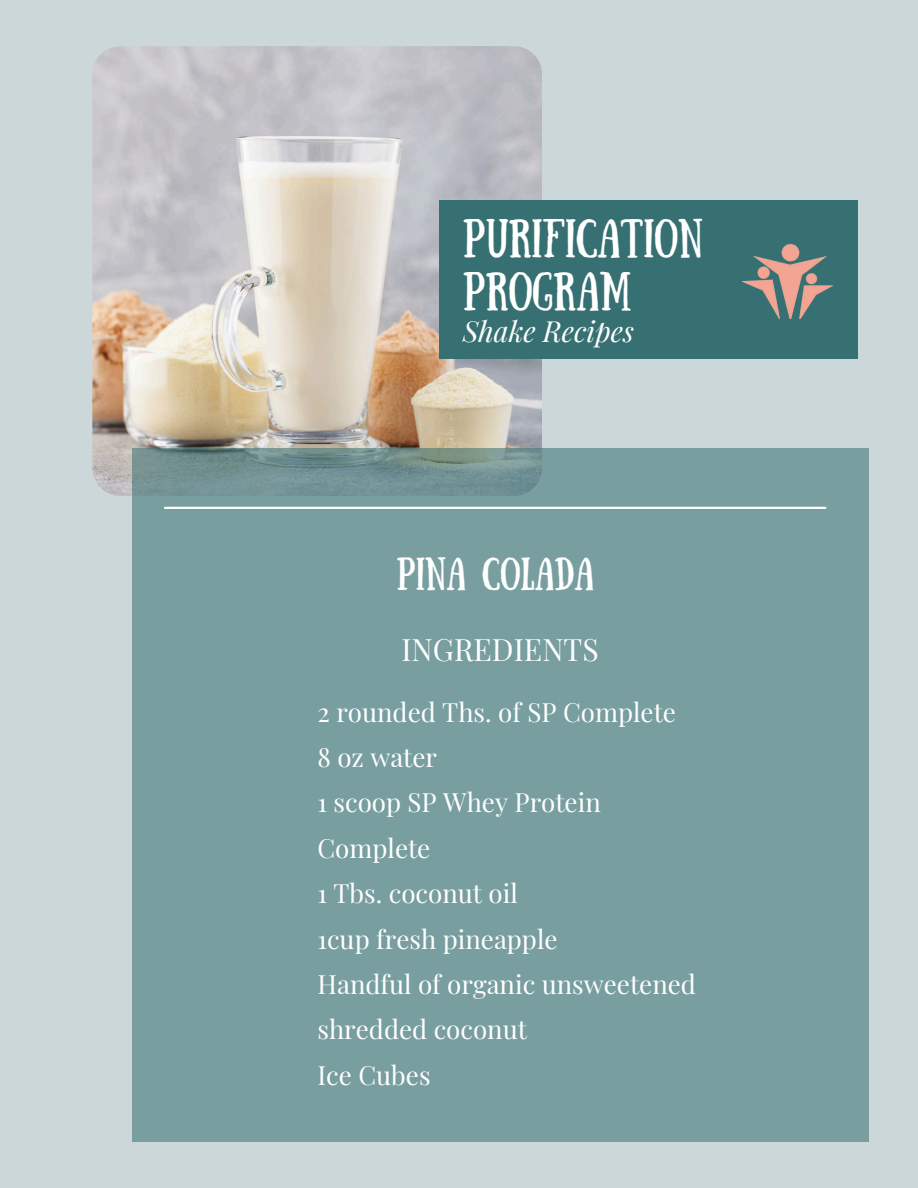
<style>
.page{position:relative;width:918px;height:1188px;background:#cbd7d8}
.page>*{position:absolute;margin:0;border:0;box-sizing:border-box;transform-origin:0 0}
.t1{font:38.7px/53.6px "Sunday";color:#fff}
.t2{font:32.7px "Sunday";color:#fff}
.t3{font:30.15px "Playfair Display";color:#fff}
.t4{font:italic 28.5px "Playfair Display";color:#fff}
.t5{font:25.95px/45.3px "Playfair Display";color:#fff}
</style>
<div class="page">
<img style="left:92px;top:46px;width:450px;height:450px;border-radius:28px">
<div style="left:440px;top:201px;width:418px;height:158px;background:#377072"></div>
<div style="left:132px;top:448px;width:736px;height:694px;background:#799ea0"></div>
<hr style="left:165px;top:507px;width:660px;height:2px;background:#fff">
<img style="left:743px;top:243px;width:90px;height:76px">
<p class="t1" style="left:463px;top:207px;width:242px">PURIFICATION<br>PROGRAM</p>
<h1 class="t4" style="left:463px;top:311px;width:173px">Shake Recipes</h1>
<p class="t2" style="left:397px;top:551px;width:199px">PINA COLADA</p>
<p class="t3" style="left:401px;top:628px;width:199px">INGREDIENTS</p>
<h3 class="t5" style="left:317px;top:688px;width:360px">2 rounded Ths. of SP Complete</h3>
<h2 class="t5" style="left:317px;top:734px;width:121px">8 oz water</h2>
<p class="t5" style="left:317px;top:779px;width:285px">1 scoop SP Whey Protein<br>Complete</p>
<p class="t5" style="left:317px;top:870px;width:202px">1 Tbs. coconut oil</p>
<p class="t5" style="left:317px;top:915px;width:242px">1cup fresh pineapple</p>
<p class="t5" style="left:317px;top:960px;width:380px">Handful of organic unsweetened shredded coconut</p>
<p class="t5" style="left:317px;top:1051px;width:115px">Ice Cubes</p>
</div>
